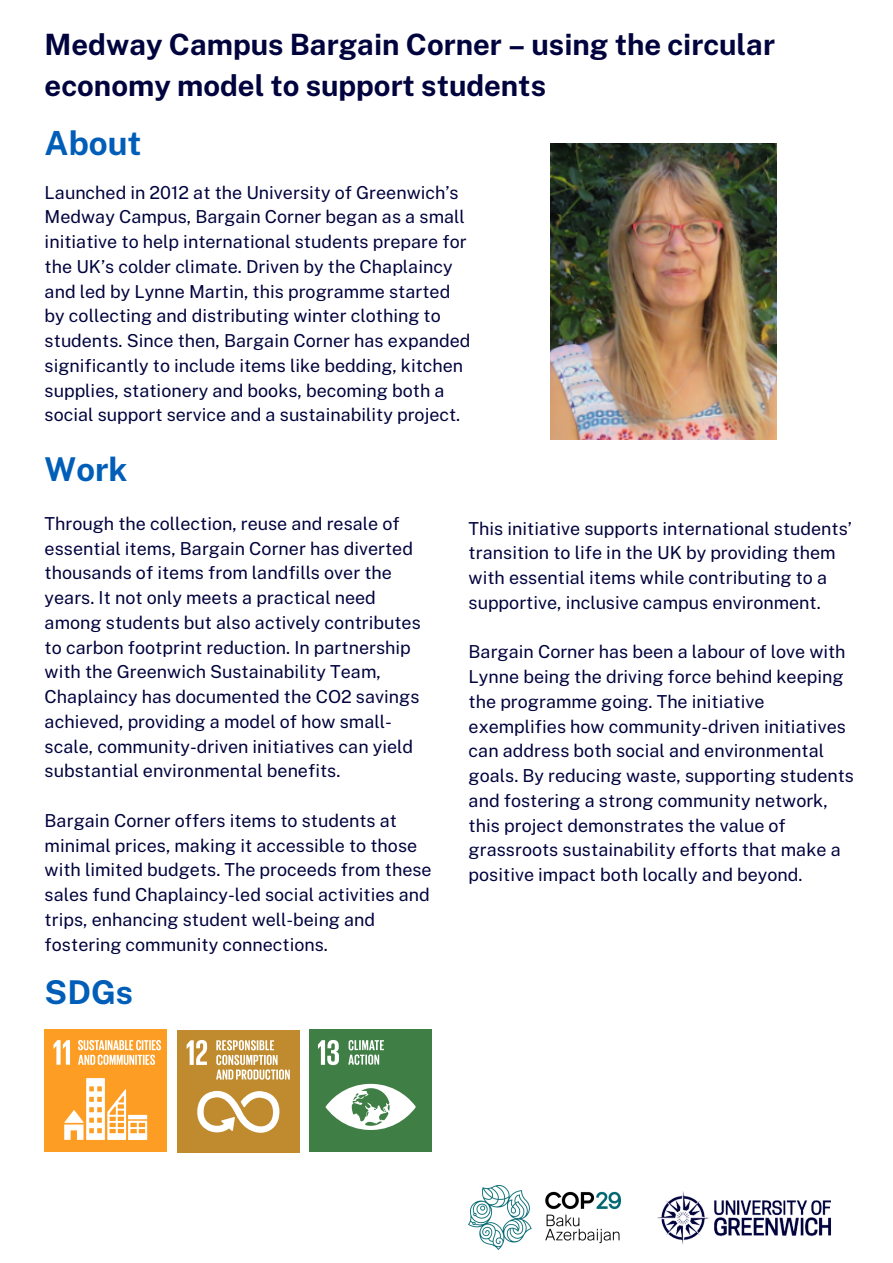
<style>
.page{position:relative;width:893px;height:1263px;background:#fff}
.page>*{position:absolute;margin:0;border:0;box-sizing:border-box;transform-origin:0 0}
.t1{font:700 33.22px "Public Sans";color:#005eb8}
.t2{font:700 32.78px "Public Sans";color:#005eb8}
.t3{font:700 29.4px/41.1px "Public Sans";color:#00033d}
.t4{font:17.92px/24.8px "Public Sans";color:#00033d}
</style>
<div class="page">
<div style="left:45px;top:1030px;width:122px;height:122px;background:#fd9d24"></div>
<svg style="left:53px;top:1040px;width:17px;height:25px"></svg>
<svg style="left:64px;top:1078px;width:83px;height:62px"></svg>
<svg style="left:78px;top:1040px;width:83px;height:25px"></svg>
<div style="left:310px;top:1030px;width:122px;height:122px;background:#3f7e44"></div>
<svg style="left:318px;top:1040px;width:98px;height:90px"></svg>
<div style="left:177px;top:1030px;width:122px;height:122px;background:#bf8b2e"></div>
<svg style="left:187px;top:1040px;width:103px;height:93px"></svg>
<img style="left:550px;top:143px;width:227px;height:297px">
<img style="left:657px;top:1191px;width:174px;height:54px">
<img style="left:468px;top:1186px;width:152px;height:64px">
<h1 class="t3" style="left:45px;top:24px;width:732px">Medway Campus Bargain Corner – using the circular economy model to support students</h1>
<h1 class="t1" style="left:45px;top:123px;width:98px">About</h1>
<p class="t4" style="left:45px;top:180px;width:427px">Launched in 2012 at the University of Greenwich’s Medway Campus, Bargain Corner began as a small initiative to help international students prepare for the UK’s colder climate. Driven by the Chaplaincy and led by Lynne Martin, this programme started by collecting and distributing winter clothing to students. Since then, Bargain Corner has expanded significantly to include items like bedding, kitchen supplies, stationery and books, becoming both a social support service and a sustainability project.</p>
<p class="t2" style="left:45px;top:450px;width:84px">Work</p>
<p class="t4" style="left:45px;top:511px;width:378px">Through the collection, reuse and resale of essential items, Bargain Corner has diverted thousands of items from landfills over the years. It not only meets a practical need among students but also actively contributes to carbon footprint reduction. In partnership with the Greenwich Sustainability Team, Chaplaincy has documented the CO2 savings achieved, providing a model of how small&shy;scale, community-driven initiatives can yield substantial environmental benefits.</p>
<p class="t4" style="left:45px;top:808px;width:388px">Bargain Corner offers items to students at minimal prices, making it accessible to those with limited budgets. The proceeds from these sales fund Chaplaincy-led social activities and trips, enhancing student well-being and fostering community connections.</p>
<h1 class="t2" style="left:45px;top:973px;width:90px">SDGs</h1>
<p class="t4" style="left:468px;top:516px;width:385px">This initiative supports international students’ transition to life in the UK by providing them with essential items while contributing to a supportive, inclusive campus environment.</p>
<p class="t4" style="left:468px;top:639px;width:387px">Bargain Corner has been a labour of love with Lynne being the driving force behind keeping the programme going. The initiative exemplifies how community-driven initiatives can address both social and environmental goals. By reducing waste, supporting students and fostering a strong community network, this project demonstrates the value of grassroots sustainability efforts that make a positive impact both locally and beyond.</p>
</div>
